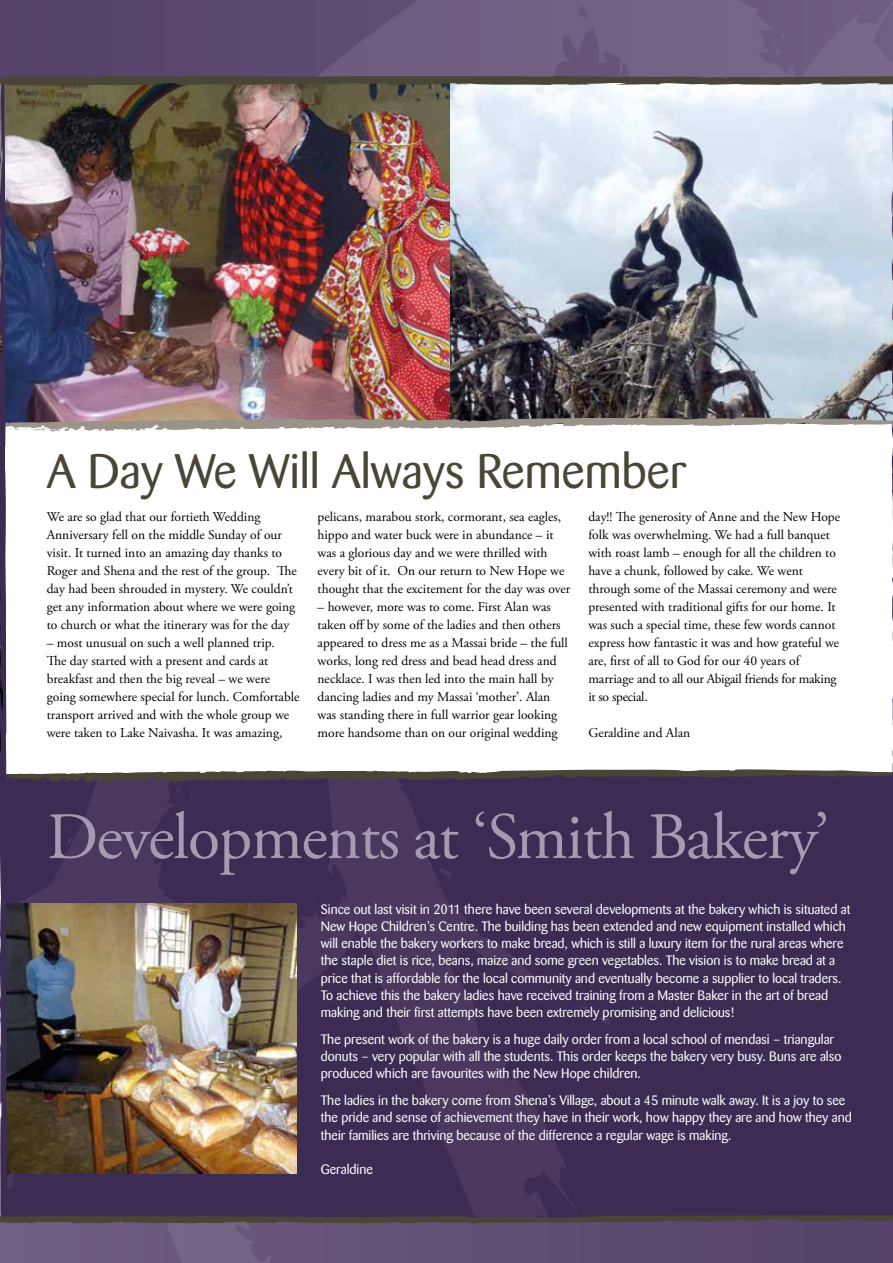
<style>
.page{position:relative;width:893px;height:1263px;background:#fff}
.page>*{position:absolute;margin:0;border:0;box-sizing:border-box;transform-origin:0 0}
.t1{font:66px "Adobe Garamond Pro";letter-spacing:-.02em;color:#a59ab2}
.t2{font:48px "Barmeno";color:#494537}
.t3{font:13.5px/18px "Adobe Garamond Pro";color:#000}
.t4{font:13.5px/17.2px "Barmeno";color:#fff}
</style>
<div class="page">
<div style="left:0;top:0;width:87px;height:74px;background:#55446a"></div>
<img style="left:87px;top:0;width:806px;height:74px">
<img style="left:0;top:74px;width:893px;height:1189px">
<h2 class="t2" style="left:47px;top:444px;width:640px">A Day We Will Always Remember</h2>
<p class="t3" style="left:47px;top:508px;width:251px">We are so glad that our fortieth Wedding Anniversary fell on the middle Sunday of our visit. It turned into an amazing day thanks to Roger and Shena and the rest of the group. The day had been shrouded in mystery. We couldn’t get any information about where we were going to church or what the itinerary was for the day</p>
<p class="t3" style="left:47px;top:634px;width:254px">– most unusual on such a well planned trip.<br>The day started with a present and cards at breakfast and then the big reveal – we were going somewhere special for lunch. Comfortable transport arrived and with the whole group we were taken to Lake Naivasha. It was amazing,</p>
<p class="t3" style="left:318px;top:508px;width:254px">pelicans, marabou stork, cormorant, sea eagles, hippo and water buck were in abundance – it was a glorious day and we were thrilled with every bit of it. On our return to New Hope we thought that the excitement for the day was over</p>
<p class="t3" style="left:318px;top:598px;width:252px">– however, more was to come. First Alan was taken off by some of the ladies and then others appeared to dress me as a Massai bride – the full works, long red dress and bead head dress and necklace. I was then led into the main hall by dancing ladies and my Massai ‘mother’. Alan was standing there in full warrior gear looking more handsome than on our original wedding</p>
<p class="t3" style="left:588px;top:508px;width:253px">day!! The generosity of Anne and the New Hope folk was overwhelming. We had a full banquet with roast lamb – enough for all the children to have a chunk, followed by cake. We went through some of the Massai ceremony and were presented with traditional gifts for our home. It was such a special time, these few words cannot express how fantastic it was and how grateful we are, first of all to God for our 40 years of marriage and to all our Abigail friends for making it so special.</p>
<p class="t3" style="left:588px;top:724px;width:103px">Geraldine and Alan</p>
<h1 class="t1" style="left:47px;top:797px;width:784px">Developments at ‘Smith Bakery’</h1>
<p class="t4" style="left:321px;top:900px;width:531px">Since out last visit in 2011 there have been several developments at the bakery which is situated at New Hope Children’s Centre. The building has been extended and new equipment installed which will enable the bakery workers to make bread, which is still a luxury item for the rural areas where the staple diet is rice, beans, maize and some green vegetables. The vision is to make bread at a price that is affordable for the local community and eventually become a supplier to local traders.<br>To achieve this the bakery ladies have received training from a Master Baker in the art of bread making and their first attempts have been extremely promising and delicious!</p>
<p class="t4" style="left:321px;top:1031px;width:522px">The present work of the bakery is a huge daily order from a local school of mendasi – triangular donuts – very popular with all the students. This order keeps the bakery very busy. Buns are also produced which are favourites with the New Hope children.</p>
<p class="t4" style="left:321px;top:1092px;width:532px">The ladies in the bakery come from Shena’s Village, about a 45 minute walk away. It is a joy to see the pride and sense of achievement they have in their work, how happy they are and how they and their families are thriving because of the difference a regular wage is making.</p>
<p class="t4" style="left:321px;top:1161px;width:54px">Geraldine</p>
</div>
